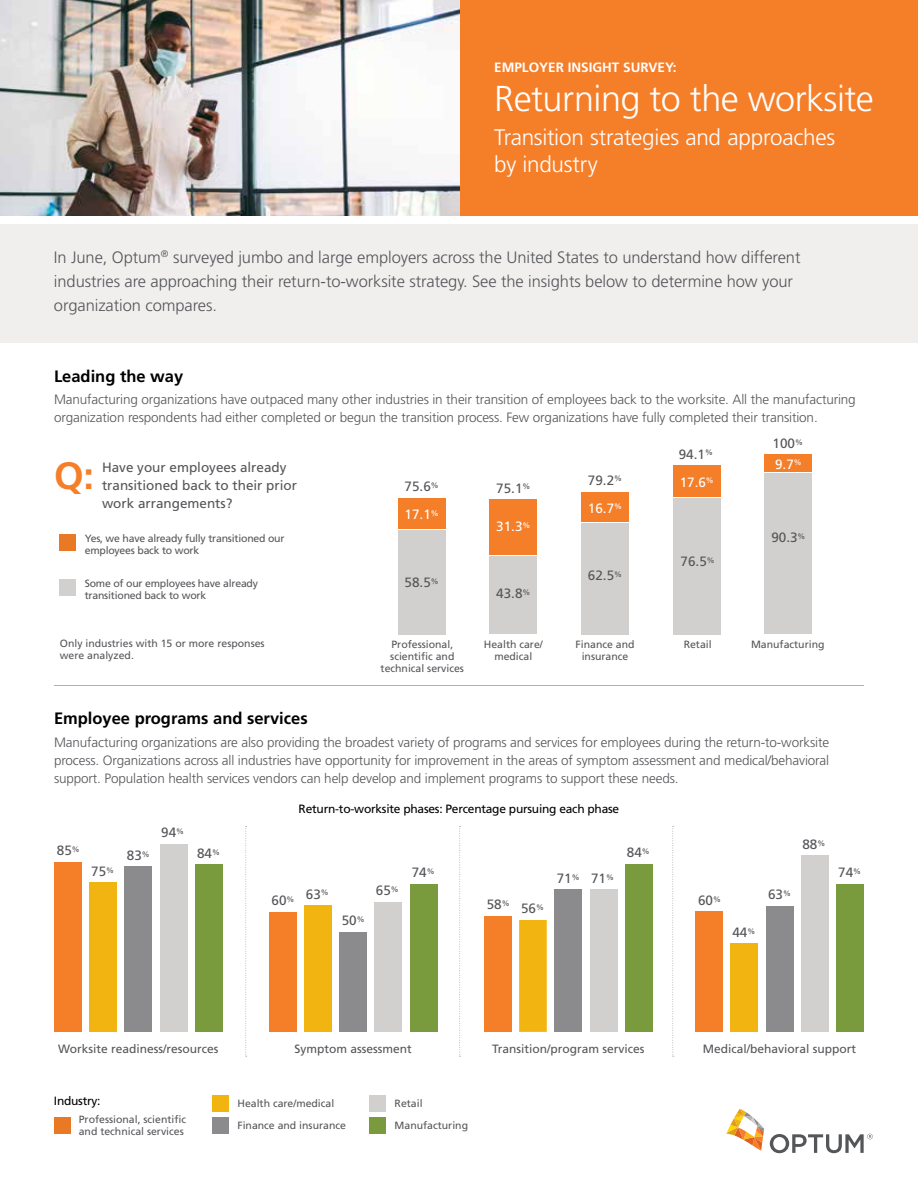
<style>
.page{position:relative;width:918px;height:1188px;background:#fff}
.page>*{position:absolute;margin:0;border:0;box-sizing:border-box;transform-origin:0 0}
.t1{font:700 38.1px "Frutiger LT Std";color:#f57e29}
.t2{font:300 36px "Frutiger LT Std";letter-spacing:-.015em;color:#fff}
.t3{font:300 22.5px/27px "Frutiger LT Std";letter-spacing:-.01em;color:#fff}
.t4{font:300 16.5px/24px "Frutiger LT Std";letter-spacing:-.005em;color:#55565a}
.t5{font:700 16.5px "Frutiger LT Std";color:#000}
.t6{font:300 13.5px/18px "Frutiger LT Std";letter-spacing:-.01em;color:#55565a}
.t7{font:13.5px/18px "Frutiger LT Std";color:#55565a}
.t8{font:13.5px "Frutiger LT Std";color:#fff}
.t9{font:700 13.5px "Frutiger LT Std";color:#fff}
.t10{font:12px "Frutiger LT Std";color:#55565a}
.t11{font:12px "Frutiger LT Std";letter-spacing:-.02em;color:#000}
.t12{font:10.5px/12px "Frutiger LT Std";color:#55565a;text-align:center}
.t13{font:10.5px/12px "Frutiger LT Std";letter-spacing:-.02em;color:#55565a}
</style>
<div class="page">
<div style="left:459px;top:0;width:459px;height:216px;background:#f57e29"></div>
<div style="left:0;top:224px;width:918px;height:118px;background:#f1efee"></div>
<img style="left:0;top:0;width:459px;height:216px">
<svg style="left:726px;top:1109px;width:38px;height:42px"></svg>
<svg style="left:770px;top:1134px;width:103px;height:19px"></svg>
<hr style="left:54px;top:685px;width:810px;height:1px;background:#b3b2b1">
<div style="left:60px;top:535px;width:16px;height:16px;background:#e97924"></div>
<div style="left:54px;top:1118px;width:16px;height:16px;background:#e97924"></div>
<div style="left:213px;top:1096px;width:16px;height:16px;background:#f2b411"></div>
<div style="left:370px;top:1096px;width:16px;height:16px;background:#d2d0ce"></div>
<div style="left:370px;top:1118px;width:16px;height:16px;background:#799b3d"></div>
<div style="left:213px;top:1118px;width:16px;height:16px;background:#8b8b8e"></div>
<div style="left:60px;top:580px;width:16px;height:16px;background:#d2d0ce"></div>
<div style="left:398px;top:530px;width:47px;height:104px;background:#d2d0ce"></div>
<div style="left:398px;top:498px;width:47px;height:31px;background:#f57e29"></div>
<div style="left:490px;top:556px;width:47px;height:78px;background:#d2d0ce"></div>
<div style="left:490px;top:499px;width:47px;height:56px;background:#f57e29"></div>
<div style="left:581px;top:523px;width:48px;height:111px;background:#d2d0ce"></div>
<div style="left:581px;top:492px;width:48px;height:30px;background:#f57e29"></div>
<div style="left:673px;top:498px;width:47px;height:136px;background:#d2d0ce"></div>
<div style="left:673px;top:465px;width:47px;height:32px;background:#f57e29"></div>
<div style="left:765px;top:474px;width:47px;height:160px;background:#d2d0ce"></div>
<div style="left:765px;top:455px;width:47px;height:17px;background:#f57e29"></div>
<svg style="left:245px;top:826px;width:2px;height:231px"></svg>
<svg style="left:459px;top:826px;width:2px;height:231px"></svg>
<svg style="left:672px;top:826px;width:2px;height:231px"></svg>
<div style="left:195px;top:864px;width:28px;height:168px;background:#799b3d"></div>
<div style="left:160px;top:844px;width:27px;height:188px;background:#d2d0ce"></div>
<div style="left:125px;top:866px;width:27px;height:166px;background:#8b8b8e"></div>
<div style="left:89px;top:882px;width:28px;height:150px;background:#f2b411"></div>
<div style="left:54px;top:862px;width:28px;height:170px;background:#f57e29"></div>
<div style="left:410px;top:884px;width:28px;height:148px;background:#799b3d"></div>
<div style="left:375px;top:902px;width:27px;height:130px;background:#d2d0ce"></div>
<div style="left:339px;top:932px;width:28px;height:100px;background:#8b8b8e"></div>
<div style="left:304px;top:906px;width:28px;height:126px;background:#f2b411"></div>
<div style="left:269px;top:912px;width:27px;height:120px;background:#f57e29"></div>
<div style="left:625px;top:864px;width:28px;height:168px;background:#799b3d"></div>
<div style="left:590px;top:890px;width:27px;height:142px;background:#d2d0ce"></div>
<div style="left:554px;top:890px;width:28px;height:142px;background:#8b8b8e"></div>
<div style="left:519px;top:920px;width:28px;height:112px;background:#f2b411"></div>
<div style="left:484px;top:916px;width:28px;height:116px;background:#f57e29"></div>
<div style="left:836px;top:884px;width:28px;height:148px;background:#799b3d"></div>
<div style="left:801px;top:856px;width:28px;height:176px;background:#d2d0ce"></div>
<div style="left:766px;top:906px;width:27px;height:126px;background:#8b8b8e"></div>
<div style="left:731px;top:944px;width:27px;height:88px;background:#f2b411"></div>
<div style="left:695px;top:912px;width:28px;height:120px;background:#f57e29"></div>
<p class="t9" style="left:494px;top:60px;width:184px">EMPLOYER INSIGHT SURVEY:</p>
<h2 class="t2" style="left:494px;top:79px;width:381px">Returning to the worksite</h2>
<h3 class="t3" style="left:494px;top:124px;width:343px">Transition strategies and approaches by industry</h3>
<p class="t4" style="left:54px;top:245px;width:748px">In June, Optum<sup>®</sup> surveyed jumbo and large employers across the United States to understand how different industries are approaching their return-to-worksite strategy. See the insights below to determine how your organization compares.</p>
<p class="t5" style="left:54px;top:366px;width:131px">Leading the way</p>
<p class="t6" style="left:54px;top:391px;width:803px">Manufacturing organizations have outpaced many other industries in their transition of employees back to the worksite. All the manufacturing organization respondents had either completed or begun the transition process. Few organizations have fully completed their transition.</p>
<h1 class="t1" style="left:54px;top:453px;width:42px">Q:</h1>
<p class="t7" style="left:102px;top:458px;width:197px">Have your employees already transitioned back to their prior work arrangements?</p>
<p class="t7" style="left:405px;top:478px;width:36px">75.6<sup>%</sup></p>
<p class="t8" style="left:405px;top:506px;width:36px">17.1<sup>%</sup></p>
<p class="t7" style="left:496px;top:479px;width:36px">75.1<sup>%</sup></p>
<p class="t7" style="left:588px;top:471px;width:36px">79.2<sup>%</sup></p>
<p class="t8" style="left:588px;top:500px;width:36px">16.7<sup>%</sup></p>
<p class="t7" style="left:679px;top:445px;width:36px">94.1<sup>%</sup></p>
<p class="t8" style="left:680px;top:474px;width:36px">17.6<sup>%</sup></p>
<p class="t7" style="left:773px;top:434px;width:32px">100<sup>%</sup></p>
<p class="t8" style="left:775px;top:456px;width:28px">9.7<sup>%</sup></p>
<p class="t13" style="left:85px;top:533px;width:201px">Yes, we have already fully transitioned our employees back to work</p>
<p class="t8" style="left:496px;top:519px;width:36px">31.3<sup>%</sup></p>
<p class="t7" style="left:681px;top:552px;width:36px">76.5<sup>%</sup></p>
<p class="t7" style="left:771px;top:529px;width:36px">90.3<sup>%</sup></p>
<p class="t13" style="left:85px;top:577px;width:175px">Some of our employees have already transitioned back to work</p>
<p class="t7" style="left:405px;top:573px;width:36px">58.5<sup>%</sup></p>
<p class="t7" style="left:496px;top:585px;width:36px">43.8<sup>%</sup></p>
<p class="t7" style="left:588px;top:566px;width:36px">62.5<sup>%</sup></p>
<p class="t12" style="left:60px;top:638px;width:206px;text-align:left">Only industries with 15 or more responses were analyzed.</p>
<p class="t12" style="left:381px;top:638px;width:85px">Professional, scientific and technical services</p>
<p class="t12" style="left:484px;top:638px;width:60px">Health care/ medical</p>
<p class="t12" style="left:576px;top:638px;width:60px">Finance and insurance</p>
<p class="t12" style="left:684px;top:638px;width:30px">Retail</p>
<p class="t12" style="left:751px;top:638px;width:75px">Manufacturing</p>
<p class="t5" style="left:54px;top:709px;width:255px">Employee programs and services</p>
<p class="t6" style="left:54px;top:733px;width:777px;text-align:justify">Manufacturing organizations are also providing the broadest variety of programs and services for employees during the return-to-worksite process. Organizations across all industries have opportunity for improvement in the areas of symptom assessment and medical/behavioral support. Population health services vendors can help develop and implement programs to support these needs.</p>
<p class="t7" style="left:57px;top:842px;width:24px">85<sup>%</sup></p>
<p class="t7" style="left:91px;top:862px;width:24px">75<sup>%</sup></p>
<p class="t7" style="left:127px;top:846px;width:24px">83<sup>%</sup></p>
<p class="t7" style="left:161px;top:824px;width:24px">94<sup>%</sup></p>
<p class="t7" style="left:197px;top:845px;width:24px">84<sup>%</sup></p>
<p class="t11" style="left:299px;top:802px;width:322px">Return-to-worksite phases: Percentage pursuing each phase</p>
<p class="t7" style="left:412px;top:864px;width:24px">74<sup>%</sup></p>
<p class="t7" style="left:557px;top:869px;width:24px">71<sup>%</sup></p>
<p class="t7" style="left:591px;top:869px;width:24px">71<sup>%</sup></p>
<p class="t7" style="left:627px;top:844px;width:24px">84<sup>%</sup></p>
<p class="t7" style="left:376px;top:882px;width:24px">65<sup>%</sup></p>
<p class="t7" style="left:306px;top:885px;width:24px">63<sup>%</sup></p>
<p class="t7" style="left:272px;top:891px;width:24px">60<sup>%</sup></p>
<p class="t7" style="left:487px;top:896px;width:24px">58<sup>%</sup></p>
<p class="t7" style="left:698px;top:892px;width:24px">60<sup>%</sup></p>
<p class="t7" style="left:521px;top:900px;width:24px">56<sup>%</sup></p>
<p class="t7" style="left:342px;top:912px;width:24px">50<sup>%</sup></p>
<p class="t7" style="left:732px;top:923px;width:24px">44<sup>%</sup></p>
<p class="t7" style="left:802px;top:835px;width:24px">88<sup>%</sup></p>
<p class="t7" style="left:768px;top:886px;width:24px">63<sup>%</sup></p>
<p class="t7" style="left:838px;top:863px;width:24px">74<sup>%</sup></p>
<p class="t10" style="left:58px;top:1042px;width:162px">Worksite readiness/resources</p>
<p class="t10" style="left:294px;top:1042px;width:119px">Symptom assessment</p>
<p class="t10" style="left:492px;top:1042px;width:154px">Transition/program services</p>
<p class="t10" style="left:703px;top:1042px;width:155px">Medical/behavioral support</p>
<p class="t11" style="left:54px;top:1093px;width:48px">Industry:</p>
<p class="t12" style="left:79px;top:1113px;width:109px;text-align:left">Professional, scientific and technical services</p>
<p class="t12" style="left:237px;top:1097px;width:98px">Health care/medical</p>
<p class="t12" style="left:395px;top:1097px;width:30px">Retail</p>
<p class="t12" style="left:237px;top:1119px;width:110px">Finance and insurance</p>
<p class="t12" style="left:395px;top:1119px;width:75px">Manufacturing</p>
</div>
